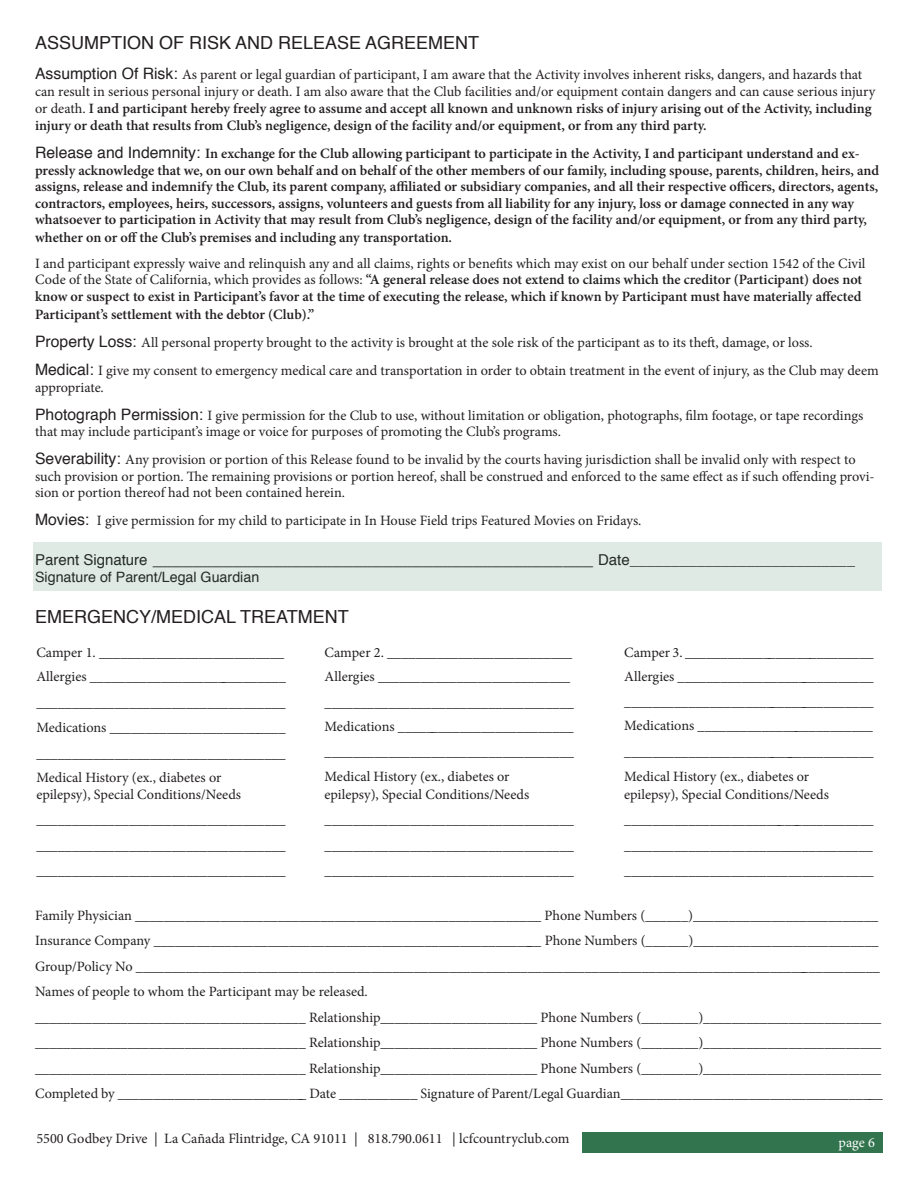
<style>
.page{position:relative;width:918px;height:1188px;background:#fff}
.page>*{position:absolute;margin:0;border:0;box-sizing:border-box;transform-origin:0 0}
.t1{font:18px "Helvetica";color:#231f20}
.t2{font:15px "Helvetica";color:#231f20}
.t3{font:14.25px/25.5px "Minion Pro";color:#231f20}
.t4{font:600 14.25px/16.6px "Minion Pro";color:#231f20}
.t5{font:14.25px "Helvetica";color:#231f20}
.t6{font:14.25px "Minion Pro";color:#fff}
.s1{font-family:"Helvetica";font-size:15.75px}
.s2{font-weight:600}
.s3{font-family:"Helvetica";font-weight:400;font-size:15.75px}
.s4{font-weight:400}
.s5{font-size:18px}
</style>
<div class="page">
<div style="left:33px;top:542px;width:849px;height:49px;background:#e0eae4"></div>
<div style="left:582px;top:1133px;width:301px;height:20px;background:#32744e"></div>
<p class="t1" style="left:35px;top:28px;width:446px">ASSUMPTION OF RISK AND RELEASE AGREEMENT</p>
<p class="t3" style="left:35px;top:67px;width:842px;line-height:16.6px"><span class="s1">Assumption Of Risk:</span> As parent or legal guardian of participant, I am aware that the Activity involves inherent risks, dangers, and hazards that can result in serious personal injury or death. I am also aware that the Club facilities and/or equipment contain dangers and can cause serious injury or death. <span class="s2">I and participant hereby freely agree to assume and accept all known and unknown risks of injury arising out of the Activity, including injury or death that results from Club’s negligence, design of the facility and/or equipment, or from any third party.</span></p>
<p class="t4" style="left:35px;top:145px;width:846px"><span class="s3">Release and Indemnity:</span> In exchange for the Club allowing participant to participate in the Activity, I and participant understand and ex&shy;pressly acknowledge that we, on our own behalf and on behalf of the other members of our family, including spouse, parents, children, heirs, and assigns, release and indemnify the Club, its parent company, affiliated or subsidiary companies, and all their respective officers, directors, agents, contractors, employees, heirs, successors, assigns, volunteers and guests from all liability for any injury, loss or damage connected in any way whatsoever to participation in Activity that may result from Club’s negligence, design of the facility and/or equipment, or from any third party, whether on or off the Club’s premises and including any transportation.</p>
<p class="t4" style="left:35px;top:255px;width:832px"><span class="s4">I and participant expressly waive and relinquish any and all claims, rights or benefits which may exist on our behalf under section 1542 of the Civil<br>Code of the State of California, which provides as follows:</span> “A general release does not extend to claims which the creditor (Participant) does not know or suspect to exist in Participant’s favor at the time of executing the release, which if known by Participant must have materially affected</p>
<p class="t4" style="left:35px;top:306px;width:281px">Participant’s settlement with the debtor (Club).”</p>
<p class="t3" style="left:35px;top:330px;width:779px"><span class="s1">Property Loss:</span> All personal property brought to the activity is brought at the sole risk of the participant as to its theft, damage, or loss.</p>
<p class="t3" style="left:35px;top:363px;width:845px;line-height:16.5px"><span class="s1">Medical:</span> I give my consent to emergency medical care and transportation in order to obtain treatment in the event of injury, as the Club may deem appropriate.</p>
<p class="t3" style="left:35px;top:407px;width:830px;line-height:16.5px"><span class="s1">Photograph Permission:</span> I give permission for the Club to use, without limitation or obligation, photographs, film footage, or tape recordings that may include participant’s image or voice for purposes of promoting the Club’s programs.</p>
<p class="t3" style="left:35px;top:451px;width:841px;line-height:16.5px"><span class="s1">Severability:</span> Any provision or portion of this Release found to be invalid by the courts having jurisdiction shall be invalid only with respect to such provision or portion. The remaining provisions or portion hereof, shall be construed and enforced to the same effect as if such offending provi&shy;sion or portion thereof had not been contained herein.</p>
<p class="t3" style="left:35px;top:508px;width:608px"><span class="s1">Movies:</span> I give permission for my child to participate in In House Field trips Featured Movies on Fridays.</p>
<p class="t2" style="left:35px;top:548px;width:821px">Parent Signature <span class="s5">____________________________________________</span> Date___________________________</p>
<p class="t5" style="left:35px;top:566px;width:226px">Signature of Parent/Legal Guardian</p>
<p class="t1" style="left:35px;top:603px;width:315px">EMERGENCY/MEDICAL TREATMENT</p>
<p class="t3" style="left:36px;top:640px;width:249px">Camper 1. __________________________</p>
<p class="t3" style="left:36px;top:664px;width:251px">Allergies ____________________________ ___________________________________</p>
<p class="t3" style="left:36px;top:715px;width:251px">Medications _________________________ ___________________________________</p>
<p class="t3" style="left:36px;top:769px;width:206px;line-height:17.1px">Medical History (ex., diabetes or epilepsy), Special Conditions/Needs</p>
<p class="t3" style="left:36px;top:807px;width:251px">___________________________________ ___________________________________</p>
<p class="t3" style="left:36px;top:858px;width:251px">___________________________________</p>
<p class="t3" style="left:35px;top:903px;width:845px">Family Physician _________________________________________________________ Phone Numbers (______)__________________________</p>
<p class="t3" style="left:35px;top:928px;width:845px">Insurance Company _______________________________________________________ Phone Numbers (______)__________________________</p>
<p class="t3" style="left:35px;top:954px;width:846px">Group/Policy No _________________________________________________________________________________________________________</p>
<p class="t3" style="left:35px;top:979px;width:334px">Names of people to whom the Participant may be released.</p>
<p class="t3" style="left:35px;top:1005px;width:848px">______________________________________ Relationship______________________ Phone Numbers (________)_________________________</p>
<p class="t3" style="left:35px;top:1030px;width:848px">______________________________________ Relationship______________________ Phone Numbers (________)_________________________</p>
<p class="t3" style="left:35px;top:1056px;width:848px">______________________________________ Relationship______________________ Phone Numbers (________)_________________________</p>
<p class="t3" style="left:35px;top:1081px;width:849px">Completed by ___________________________ Date ___________ Signature of Parent/Legal Guardian_____________________________________</p>
<p class="t3" style="left:624px;top:640px;width:251px">Camper 3. ___________________________</p>
<p class="t3" style="left:624px;top:664px;width:251px">Allergies ____________________________ ____________________________________</p>
<p class="t3" style="left:624px;top:713px;width:251px">Medications _________________________ ____________________________________</p>
<p class="t3" style="left:624px;top:768px;width:206px;line-height:17.1px">Medical History (ex., diabetes or epilepsy), Special Conditions/Needs</p>
<p class="t3" style="left:624px;top:807px;width:251px">____________________________________</p>
<p class="t3" style="left:624px;top:832px;width:250px">___________________________________</p>
<p class="t3" style="left:624px;top:858px;width:251px">___________________________________</p>
<p class="t3" style="left:325px;top:640px;width:249px">Camper 2. __________________________</p>
<p class="t3" style="left:325px;top:664px;width:251px">Allergies ___________________________ ___________________________________</p>
<p class="t3" style="left:325px;top:713px;width:251px">Medications _________________________ ___________________________________</p>
<p class="t3" style="left:325px;top:768px;width:206px;line-height:17.1px">Medical History (ex., diabetes or epilepsy), Special Conditions/Needs</p>
<p class="t3" style="left:325px;top:807px;width:251px">___________________________________ ___________________________________</p>
<p class="t3" style="left:325px;top:858px;width:251px">___________________________________</p>
<p class="t3" style="left:36px;top:1126px;width:535px">5500 Godbey Drive | La Cañada Flintridge, CA 91011 | 818.790.0611 | lcfcountryclub.com</p>
<p class="t6" style="left:839px;top:1133px;width:38px">page 6</p>
</div>
